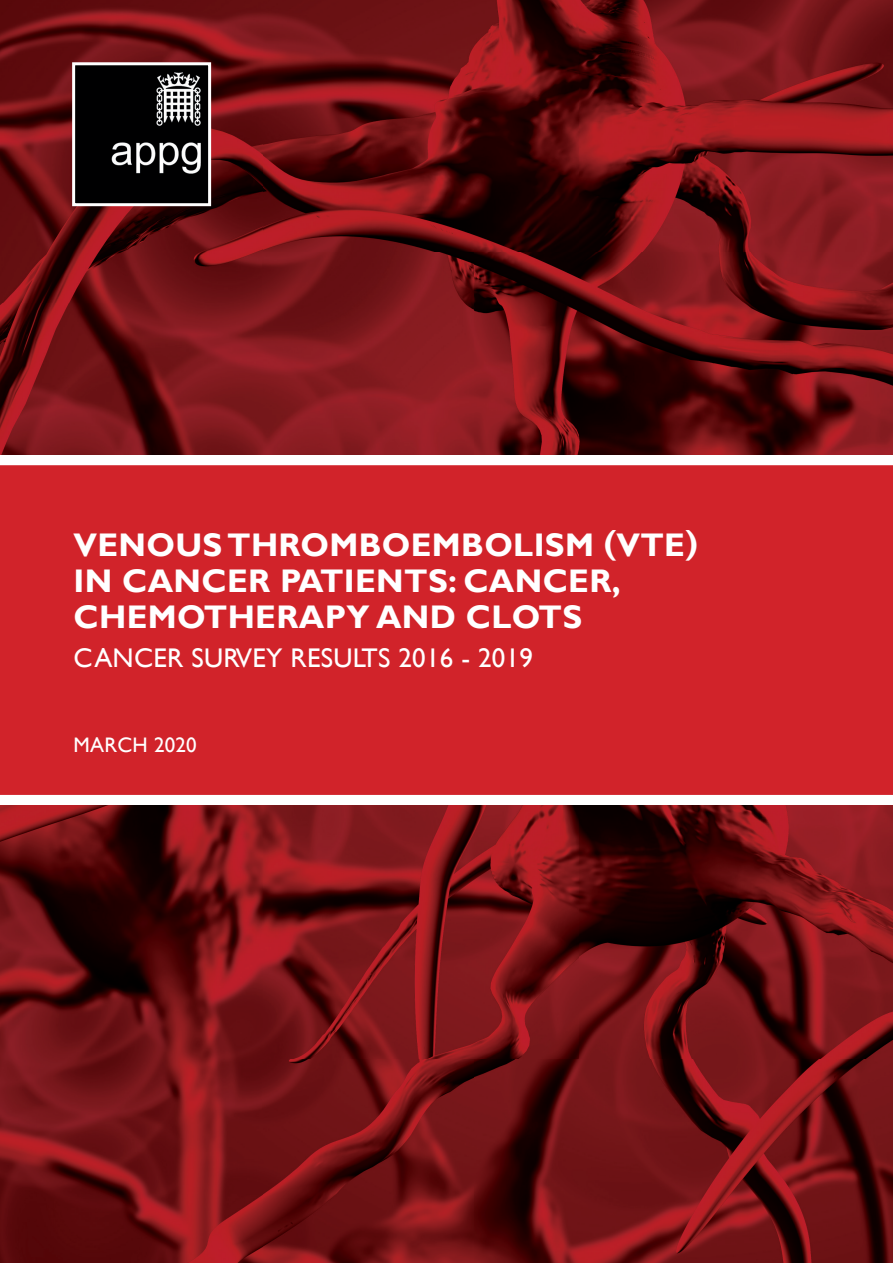
<style>
.page{position:relative;width:893px;height:1263px;background:#fff}
.page>*{position:absolute;margin:0;border:0;box-sizing:border-box;transform-origin:0 0}
.t1{font:700 32.7px/35.7px "Gill Sans";letter-spacing:.01em;color:#fff}
.t2{font:27px "Gill Sans";letter-spacing:.01em;color:#fff}
.t3{font:21px "Gill Sans";letter-spacing:.01em;color:#fff}
</style>
<div class="page">
<div style="left:0;top:465px;width:893px;height:330px;background:#d1232a"></div>
<img style="left:0;top:0;width:893px;height:455px">
<img style="left:0;top:805px;width:893px;height:458px">
<img style="left:76px;top:66px;width:131px;height:136px">
<div style="left:72px;top:62px;width:139px;height:144px;border:3px solid #fff"></div>
<p class="t1" style="left:74px;top:528px;width:626px">VENOUS THROMBOEMBOLISM (VTE)<br>IN CANCER PATIENTS: CANCER,<br>CHEMOTHERAPY AND CLOTS</p>
<p class="t2" style="left:74px;top:642px;width:461px">CANCER SURVEY RESULTS 2016 - 2019</p>
<p class="t3" style="left:74px;top:733px;width:124px">MARCH 2020</p>
</div>
